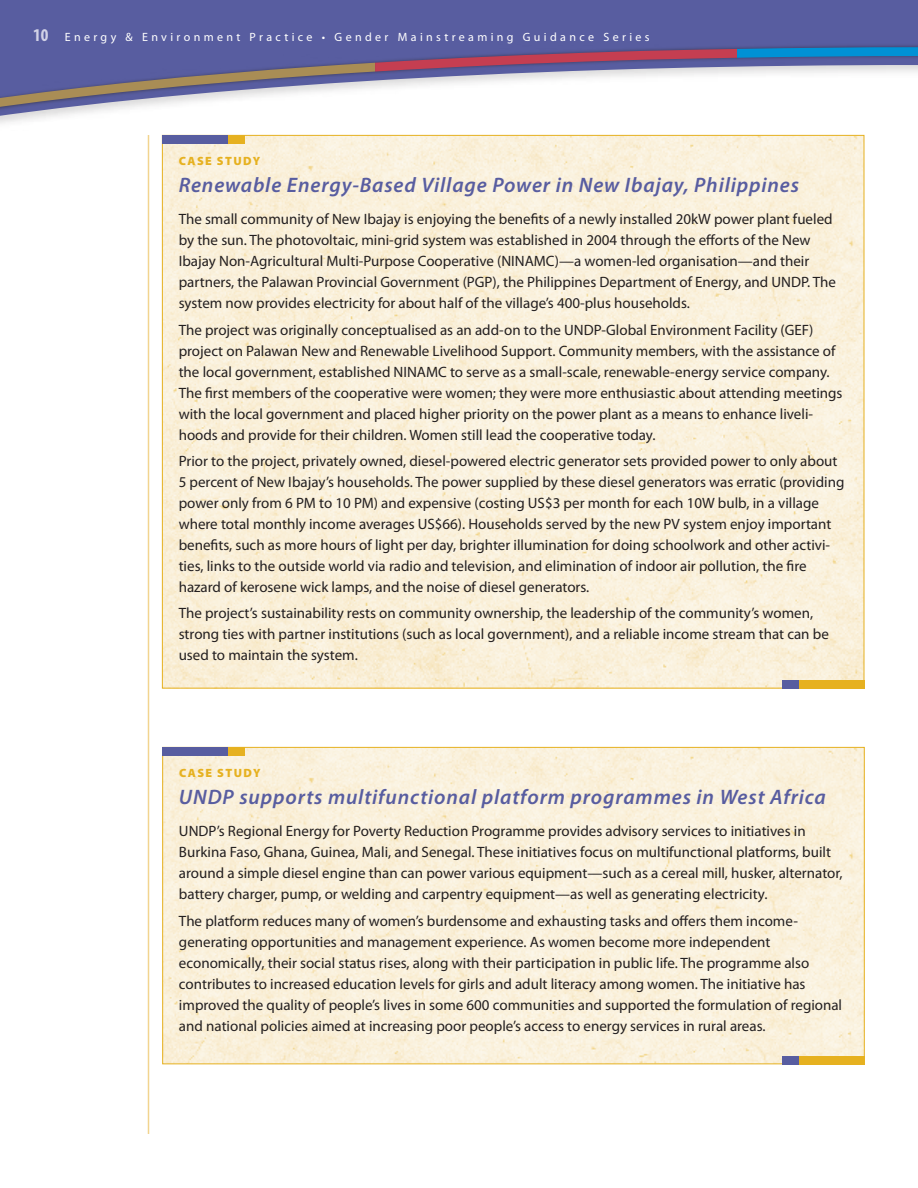
<style>
.page{position:relative;width:918px;height:1188px;background:#fff}
.page>*{position:absolute;margin:0;border:0;box-sizing:border-box;transform-origin:0 0}
.t1{font:italic 600 21px "Myriad Pro";letter-spacing:.04em;color:#585da0}
.t2{font:15px/21px "Myriad Pro";color:#231f20}
.t3{font:12px "Myriad Pro";letter-spacing:.28em;color:#fff}
.t4{font:900 12px "Myriad Pro";letter-spacing:.12em;color:#e6b120}
.s1{font-weight:700;font-stretch:condensed;font-size:18px;color:#d2d2e7}
</style>
<div class="page">
<hr style="left:148px;top:135px;width:1px;height:999px;background:#f2d48f">
<div style="left:0;top:0;width:918px;height:116px;background:#585da0"></div>
<div style="left:0;top:43px;width:918px;height:70px;background:#231f20;opacity:.55"></div>
<svg style="left:0;top:47px;width:918px;height:62px"></svg>
<img style="left:164px;top:137px;width:698px;height:549px">
<div style="left:798px;top:680px;width:66px;height:9px;background:#e6b120"></div>
<div style="left:782px;top:680px;width:16px;height:9px;background:#585da0"></div>
<div style="left:163px;top:135px;width:66px;height:8px;background:#585da0"></div>
<div style="left:229px;top:135px;width:16px;height:8px;background:#e6b120"></div>
<img style="left:164px;top:749px;width:699px;height:313px">
<div style="left:799px;top:1056px;width:66px;height:8px;background:#e6b120"></div>
<div style="left:782px;top:1056px;width:17px;height:8px;background:#585da0"></div>
<div style="left:162px;top:747px;width:67px;height:8px;background:#585da0"></div>
<div style="left:228px;top:747px;width:17px;height:8px;background:#e6b120"></div>
<p class="t3" style="left:33px;top:29px;width:618px"><span class="s1">10</span> Energy &amp; Environment Practice • Gender Mainstreaming Guidance Series</p>
<p class="t4" style="left:179px;top:153px;width:83px">CASE STUDY</p>
<h1 class="t1" style="left:179px;top:172px;width:622px">Renewable Energy-Based Village Power in New Ibajay, Philippines</h1>
<p class="t2" style="left:179px;top:208px;width:659px">The small community of New Ibajay is enjoying the benefits of a newly installed 20kW power plant fueled by the sun. The photovoltaic, mini-grid system was established in 2004 through the efforts of the New Ibajay Non-Agricultural Multi-Purpose Cooperative (NINAMC)—a women-led organisation—and their partners, the Palawan Provincial Government (PGP), the Philippines Department of Energy, and UNDP. The system now provides electricity for about half of the village’s 400-plus households.</p>
<p class="t2" style="left:179px;top:319px;width:665px">The project was originally conceptualised as an add-on to the UNDP-Global Environment Facility (GEF) project on Palawan New and Renewable Livelihood Support. Community members, with the assistance of the local government, established NINAMC to serve as a small-scale, renewable-energy service company.<br>The first members of the cooperative were women; they were more enthusiastic about attending meetings with the local government and placed higher priority on the power plant as a means to enhance liveli&shy;hoods and provide for their children. Women still lead the cooperative today.</p>
<p class="t2" style="left:179px;top:450px;width:667px">Prior to the project, privately owned, diesel-powered electric generator sets provided power to only about 5 percent of New Ibajay’s households. The power supplied by these diesel generators was erratic (providing power only from 6 PM to 10 PM) and expensive (costing US$3 per month for each 10W bulb, in a village where total monthly income averages US$66). Households served by the new PV system enjoy important benefits, such as more hours of light per day, brighter illumination for doing schoolwork and other activi&shy;ties, links to the outside world via radio and television, and elimination of indoor air pollution, the fire hazard of kerosene wick lamps, and the noise of diesel generators.</p>
<p class="t2" style="left:179px;top:603px;width:652px">The project’s sustainability rests on community ownership, the leadership of the community’s women, strong ties with partner institutions (such as local government), and a reliable income stream that can be used to maintain the system.</p>
<p class="t4" style="left:179px;top:765px;width:83px">CASE STUDY</p>
<h1 class="t1" style="left:179px;top:784px;width:648px">UNDP supports multifunctional platform programmes in West Africa</h1>
<p class="t2" style="left:179px;top:820px;width:665px">UNDP’s Regional Energy for Poverty Reduction Programme provides advisory services to initiatives in Burkina Faso, Ghana, Guinea, Mali, and Senegal. These initiatives focus on multifunctional platforms, built around a simple diesel engine than can power various equipment—such as a cereal mill, husker, alternator, battery charger, pump, or welding and carpentry equipment—as well as generating electricity.</p>
<p class="t2" style="left:179px;top:910px;width:665px">The platform reduces many of women’s burdensome and exhausting tasks and offers them income&shy;generating opportunities and management experience. As women become more independent economically, their social status rises, along with their participation in public life. The programme also contributes to increased education levels for girls and adult literacy among women. The initiative has improved the quality of people’s lives in some 600 communities and supported the formulation of regional and national policies aimed at increasing poor people’s access to energy services in rural areas.</p>
</div>
